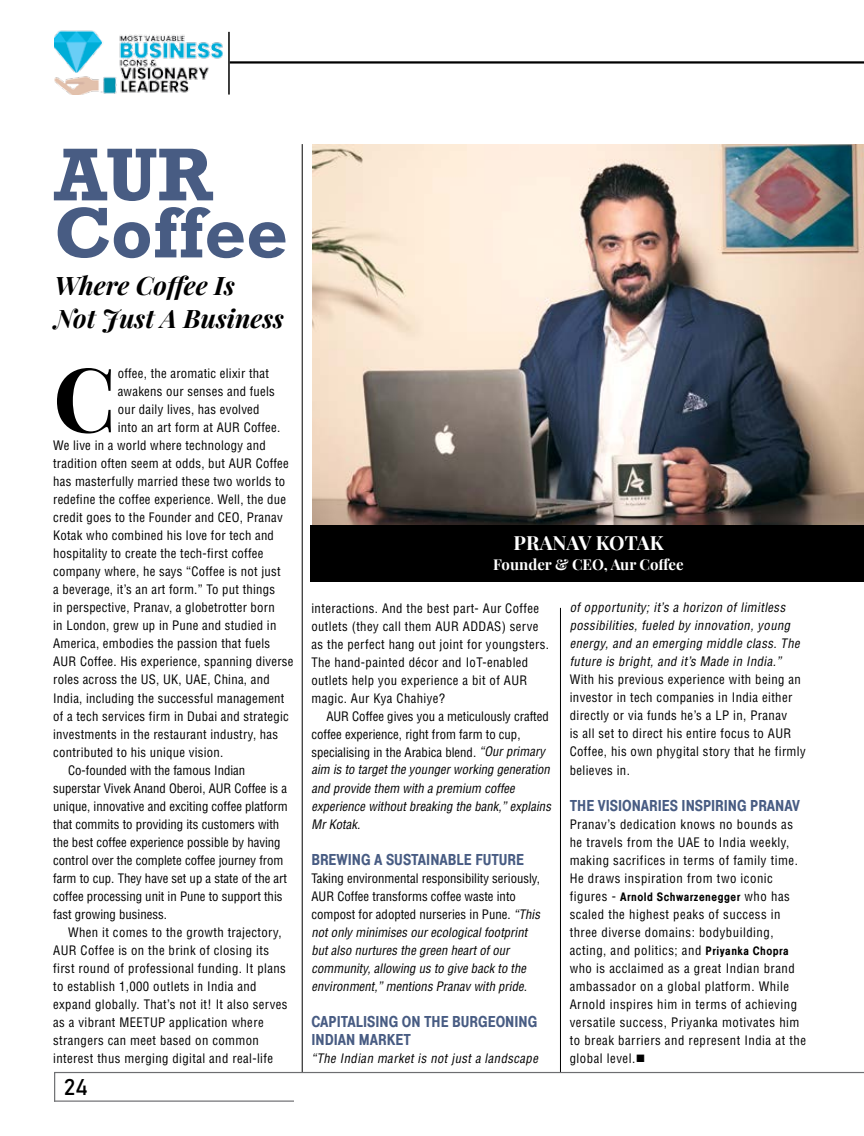
<style>
.page{position:relative;width:864px;height:1136px;background:#fff}
.page>*{position:absolute;margin:0;border:0;box-sizing:border-box;transform-origin:0 0}
.t1{font:700 88.95px "Playfair Display";color:#000}
.t2{font:700 76.05px "Rockwell";color:#485c83}
.t3{font:700 72.9px "Rockwell";color:#485c83}
.t4{font:italic 700 25.5px/33px "Playfair Display";color:#000}
.t5{font:22.5px "Bahnschrift";color:#000}
.t6{font:700 19.5px "Playfair Display";letter-spacing:.005em;color:#fff}
.t7{font:16.5px "Helvetica Medium Condensed Plain";color:#485c83}
.t8{font:700 15px "Playfair Display";color:#fff}
.t9{font:condensed 12.75px/18px "Helvetica";letter-spacing:.03em;color:#000}
.t10{font:italic condensed 12.75px/18px "Helvetica";color:#000}
.t11{font:condensed 12.75px "Helvetica";color:#000}
.t12{font:12.75px "Helvetica Medium Condensed Plain";letter-spacing:.04em;color:#000}
.s1{font-style:normal}
.s2{font-family:"Helvetica";font-stretch:condensed}
.s3{font-family:"Helvetica Medium Condensed Plain";font-stretch:normal}
</style>
<div class="page">
<img style="left:312px;top:144px;width:551px;height:380px">
<div style="left:310px;top:524px;width:553px;height:57px;background:#000"></div>
<svg style="left:54px;top:1071px;width:809px;height:31px"></svg>
<hr style="left:54px;top:1100px;width:240px;height:1px;background:#6d6e71">
<hr style="left:560px;top:607px;width:1px;height:464px;background:#000">
<hr style="left:302px;top:144px;width:1px;height:927px;background:#000">
<img style="left:54px;top:30px;width:169px;height:64px">
<hr style="left:228px;top:32px;width:2px;height:62px;background:#000">
<hr style="left:230px;top:61px;width:633px;height:3px;background:#000">
<h2 class="t2" style="left:54px;top:129px;width:160px">AUR</h2>
<h3 class="t3" style="left:54px;top:189px;width:235px">Coffee</h3>
<h3 class="t4" style="left:54px;top:268px;width:231px">Where Coffee Is<br>Not Just A Business</h3>
<h1 class="t1" style="left:53px;top:343px;width:64px">C</h1>
<p class="t9" style="left:118px;top:364px;width:153px">offee, the aromatic elixir that</p>
<p class="t9" style="left:118px;top:382px;width:158px">awakens our senses and fuels</p>
<p class="t9" style="left:118px;top:400px;width:143px">our daily lives, has evolved</p>
<p class="t9" style="left:118px;top:418px;width:164px">into an art form at AUR Coffee.</p>
<p class="t9" style="left:53px;top:436px;width:214px">We live in a world where technology and</p>
<p class="t9" style="left:53px;top:454px;width:237px">tradition often seem at odds, but AUR Coffee</p>
<p class="t9" style="left:53px;top:472px;width:233px">has masterfully married these two worlds to</p>
<p class="t9" style="left:53px;top:490px;width:234px">redefine the coffee experience. Well, the due</p>
<p class="t9" style="left:53px;top:508px;width:231px">credit goes to the Founder and CEO, Pranav</p>
<p class="t9" style="left:53px;top:526px;width:222px">Kotak who combined his love for tech and</p>
<p class="t9" style="left:53px;top:544px;width:212px">hospitality to create the tech-first coffee</p>
<p class="t9" style="left:53px;top:562px;width:229px">company where, he says “Coffee is not just</p>
<p class="t9" style="left:53px;top:580px;width:223px">a beverage, it’s an art form.” To put things</p>
<p class="t9" style="left:53px;top:598px;width:223px">in perspective, Pranav, a globetrotter born</p>
<p class="t9" style="left:53px;top:616px;width:225px">in London, grew up in Pune and studied in</p>
<p class="t9" style="left:53px;top:634px;width:218px">America, embodies the passion that fuels</p>
<p class="t9" style="left:53px;top:652px;width:242px">AUR Coffee. His experience, spanning diverse</p>
<p class="t9" style="left:53px;top:670px;width:218px">roles across the US, U K, UAE, China, and</p>
<p class="t9" style="left:53px;top:688px;width:233px">India, including the successful management</p>
<p class="t9" style="left:53px;top:706px;width:237px">of a tech services firm in Dubai and strategic</p>
<p class="t9" style="left:53px;top:724px;width:226px">investments in the restaurant industry, has</p>
<p class="t9" style="left:53px;top:742px;width:171px">contributed to his unique vision.</p>
<p class="t11" style="left:68px;top:761px;width:179px">Co-founded with the famous Indian</p>
<p class="t11" style="left:53px;top:779px;width:235px">superstar Vivek Anand Oberoi, AUR Coffee is a</p>
<p class="t11" style="left:53px;top:797px;width:236px">unique, innovative and exciting coffee platform</p>
<p class="t11" style="left:53px;top:815px;width:227px">that commits to providing its customers with</p>
<p class="t11" style="left:53px;top:833px;width:229px">the best coffee experience possible by having</p>
<p class="t11" style="left:53px;top:851px;width:232px">control over the complete coffee journey from</p>
<p class="t11" style="left:53px;top:869px;width:235px">farm to cup. They have set up a state of the art</p>
<p class="t11" style="left:53px;top:887px;width:231px">coffee processing unit in Pune to support this</p>
<p class="t11" style="left:53px;top:905px;width:115px">fast growing business.</p>
<p class="t9" style="left:68px;top:922px;width:215px">When it comes to the growth trajectory,</p>
<p class="t9" style="left:53px;top:940px;width:217px">AUR Coffee is on the brink of closing its</p>
<p class="t9" style="left:53px;top:958px;width:234px">first round of professional funding. It plans</p>
<p class="t9" style="left:53px;top:976px;width:205px">to establish 1,000 outlets in India and</p>
<p class="t9" style="left:53px;top:994px;width:236px">expand globally. That’s not it! It also serves</p>
<p class="t9" style="left:53px;top:1012px;width:212px">as a vibrant MEETU P application where</p>
<p class="t9" style="left:53px;top:1030px;width:207px">strangers can meet based on common</p>
<p class="t9" style="left:53px;top:1048px;width:221px">interest thus merging digital and real-life</p>
<h3 class="t5" style="left:64px;top:1069px;width:26px">24</h3>
<h3 class="t6" style="left:513px;top:530px;width:138px">Pranav Kotak</h3>
<p class="t8" style="left:493px;top:554px;width:192px">Founder &amp; CEO, Aur Coffee</p>
<p class="t9" style="left:311px;top:598px;width:239px">interactions. And the best part- Aur Coffee outlets (they call them AUR ADDAS) serve as the perfect hang out joint for youngsters.<br>The hand-painted décor and IoT-enabled outlets help you experience a bit of AUR magic. Aur Kya Chahiye?</p>
<p class="t10" style="left:311px;top:706px;width:244px;text-indent:15px"><span class="s1">AUR Coffee gives you a meticulously crafted coffee experience, right from farm to cup, specialising in the Arabica blend.</span> “Ourprimary aim is to targetthe youngerworking generation and provide them with a premium coffee experience withoutbreaking the bank,”explains MrKotak.</p>
<p class="t7" style="left:311px;top:849px;width:18px">BREWI</p>
<p class="t7" style="left:352px;top:849px;width:59px">NG A SUSTAI</p>
<p class="t7" style="left:430px;top:849px;width:19px">NABLE</p>
<p class="t7" style="left:475px;top:849px;width:41px">FUTURE</p>
<p class="t10" style="left:311px;top:868px;width:233px"><span class="s1">Taking environmental responsibility seriously, AUR Coffee transforms coffee waste into compost for adopted nurseries in Pune.</span> “This notonly minimises ourecologicalfootprint butalso nurtures the green heartofour community,allowing us to give back to the environment,”mentions Pranav with pride.</p>
<p class="t7" style="left:311px;top:1011px;width:17px">CAPITALISI</p>
<p class="t7" style="left:379px;top:1011px;width:100px">NG ON THE BURGEO</p>
<p class="t7" style="left:505px;top:1011px;width:32px">NING</p>
<p class="t7" style="left:311px;top:1029px;width:68px">INDIAN MARKET</p>
<p class="t10" style="left:311px;top:1048px;width:231px">“The Indian market is not just a landscape</p>
<p class="t10" style="left:569px;top:598px;width:234px">of opportunity; it’s a horizon of limitless possibilities, fueled by innovation, young energy, and an emerging middle class. The future is bright, and it’s Made in India.”</p>
<p class="t9" style="left:569px;top:670px;width:237px">With his previous experience with being an investor in tech companies in India either directly or via funds he’s a LP in, Pranav<br>is all set to direct his entire focus to AUR Coffee, his own phygital story that he firmly believes in.</p>
<p class="t7" style="left:569px;top:795px;width:80px">THE VISIONARIES</p>
<p class="t7" style="left:681px;top:795px;width:21px">INSPIRI</p>
<p class="t7" style="left:727px;top:795px;width:66px">NG PRANAV</p>
<p class="t9" style="left:569px;top:814px;width:230px">Pranav’s dedication knows no bounds as he travels from the UAE to India weekly, making sacrifices in terms of family time.<br>He draws inspiration from two iconic</p>
<p class="t12" style="left:569px;top:889px;width:221px"><span class="s2">figures -</span> ARNOLD SCHWARZENEGGER <span class="s2">who has</span></p>
<p class="t9" style="left:569px;top:904px;width:238px">scaled the highest peaks of success in three diverse domains: bodybuilding, acting, and politics; and <span class="s3">PRIYANKA CHOPRA </span>who is acclaimed as a great Indian brand ambassador on a global platform. While Arnold inspires him in terms of achieving versatile success, Priyanka motivates him to break barriers and represent India at the global level.■</p>
</div>
